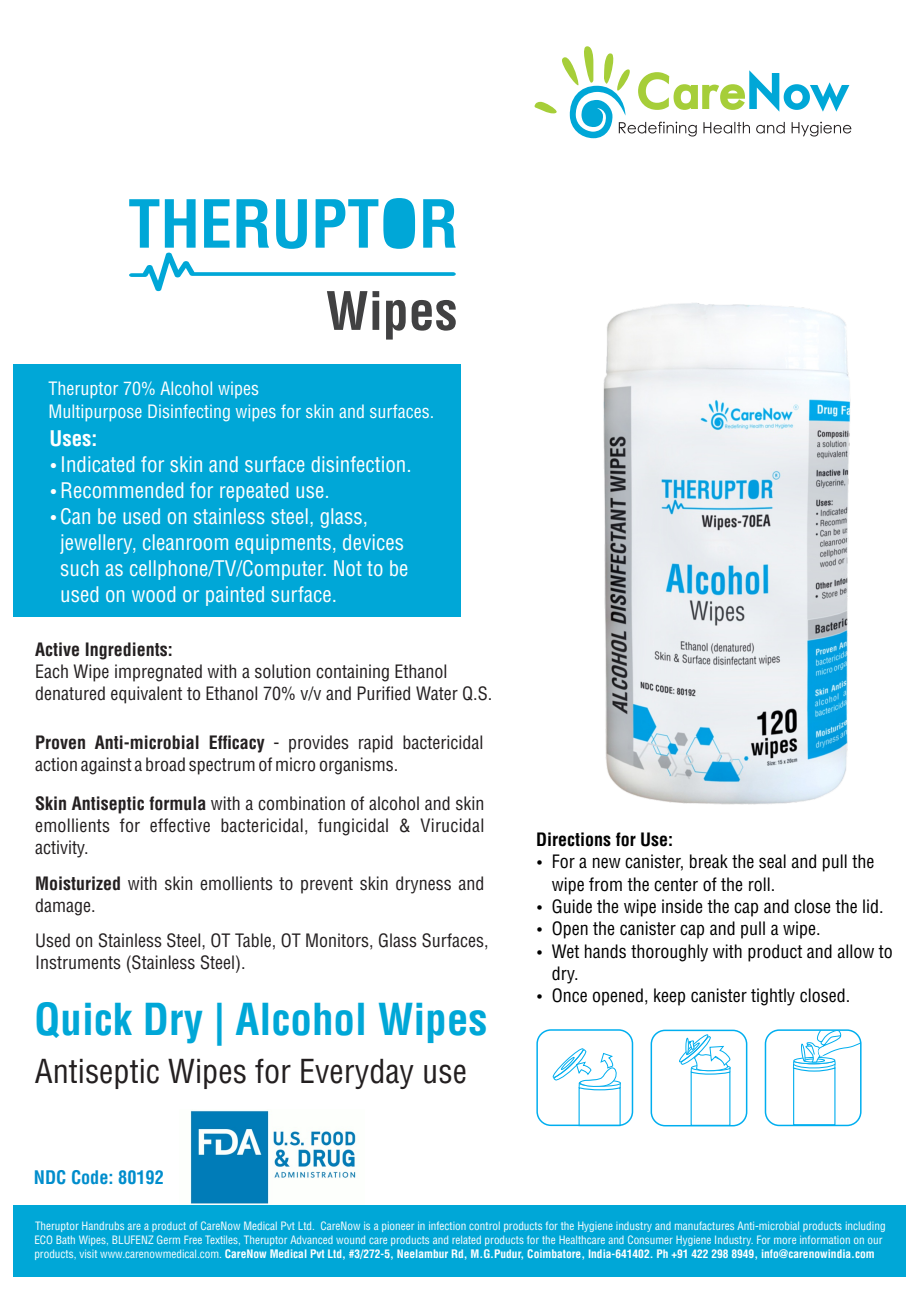
<style>
.page{position:relative;width:920px;height:1290px;background:#fff}
.page>*{position:absolute;margin:0;border:0;box-sizing:border-box;transform-origin:0 0}
.t1{font:700 condensed 51.6px "Helvetica";color:#414142}
.t2{font:700 condensed 43.05px "Helvetica";color:#00a7d7}
.t3{font:condensed 32.25px "Helvetica";color:#231f20}
.t4{font:condensed 21px/26.1px "Helvetica";color:#fff}
.t5{font:700 condensed 21px "Helvetica";color:#fff}
.t6{font:700 condensed 18.3px "Helvetica";color:#008dcc}
.t7{font:condensed 18px/22.4px "Helvetica";color:#231f20}
.t8{font:condensed 18px/22.4px "Helvetica";color:#000}
.t9{font:condensed 18px "Helvetica";color:#fff}
.t10{font:700 condensed 18px "Helvetica";color:#231f20}
.t11{font:700 condensed 18px "Helvetica";color:#000}
.t12{font:700 condensed 11.4px "Helvetica";color:#fff}
.t13{font:condensed 11.25px/14px "Helvetica";color:#fff}
.s1{font-weight:700}
.s2{font-weight:400;font-size:11.25px}
</style>
<div class="page">
<img style="left:603px;top:303px;width:248px;height:502px">
<svg style="left:534px;top:46px;width:317px;height:92px"></svg>
<svg style="left:129px;top:198px;width:327px;height:93px"></svg>
<svg style="left:551px;top:1048px;width:70px;height:79px"></svg>
<div style="left:536px;top:1029px;width:97px;height:97px;border:1px solid #00aeef;border-radius:14px"></div>
<div style="left:651px;top:1030px;width:96px;height:96px;border:1px solid #00aeef;border-radius:14px"></div>
<svg style="left:677px;top:1034px;width:55px;height:92px"></svg>
<svg style="left:792px;top:1030px;width:69px;height:95px"></svg>
<div style="left:765px;top:1029px;width:96px;height:97px;border:1px solid #00aeef;border-radius:14px"></div>
<div style="left:14px;top:365px;width:447px;height:252px;background:#00a7d7"></div>
<img style="left:190px;top:1110px;width:166px;height:94px">
<div style="left:14px;top:1204px;width:892px;height:72px;background:#00a7d7"></div>
<p class="t9" style="left:49px;top:382px;width:212px">Theruptor 70% Alcohol wipes</p>
<h1 class="t1" style="left:326px;top:291px;width:134px">Wipes</h1>
<p class="t9" style="left:49px;top:404px;width:387px">Multipurpose Disinfecting wipes for skin and surfaces.</p>
<p class="t5" style="left:50px;top:430px;width:49px">Uses:</p>
<p class="t4" style="left:60px;top:453px;width:353px">Indicated for skin and surface disinfection.<br>Recommended for repeated use.</p>
<p class="t4" style="left:60px;top:505px;width:350px">Can be used on stainless steel, glass, jewellery, cleanroom equipments, devices such as cellphone/TV/Computer. Not to be used on wood or painted surface.</p>
<p class="t10" style="left:35px;top:642px;width:139px">Active Ingredients:</p>
<p class="t7" style="left:35px;top:662px;width:459px">Each Wipe impregnated with a solution containing Ethanol denatured equivalent to Ethanol 70% v/v and Purified Water Q.S.</p>
<p class="t7" style="left:35px;top:733px;width:450px"><span class="s1">Proven Anti-microbial Efficacy</span> - provides rapid bactericidal action against a broad spectrum of micro organisms.</p>
<p class="t7" style="left:35px;top:794px;width:451px;text-align:justify"><span class="s1">Skin Antiseptic formula</span> with a combination of alcohol and skin emollients for effective bactericidal, fungicidal &amp; Virucidal activity.</p>
<p class="t7" style="left:35px;top:874px;width:451px"><span class="s1">Moisturized</span> with skin emollients to prevent skin dryness and damage.</p>
<p class="t7" style="left:35px;top:931px;width:455px">Used on Stainless Steel, OT Table, OT Monitors, Glass Surfaces,<br>Instruments (Stainless Steel).</p>
<h2 class="t2" style="left:34px;top:1002px;width:455px">Quick Dry | Alcohol Wipes</h2>
<h3 class="t3" style="left:35px;top:1059px;width:434px">Antiseptic Wipes for Everyday use</h3>
<p class="t11" style="left:536px;top:832px;width:138px">Directions for Use:</p>
<p class="t8" style="left:552px;top:852px;width:324px">For a new canister, break the seal and pull the wipe from the center of the roll.</p>
<p class="t8" style="left:552px;top:919px;width:270px">Open the canister cap and pull a wipe.</p>
<p class="t8" style="left:552px;top:897px;width:333px">Guide the wipe inside the cap and close the lid.</p>
<p class="t8" style="left:552px;top:942px;width:343px">Wet hands thoroughly with product and allow to dry.<br>Once opened, keep canister tightly closed.</p>
<p class="t6" style="left:34px;top:1170px;width:131px">NDC Code: 80192</p>
<p class="t13" style="left:34px;top:1220px;width:853px">Theruptor Handrubs are a product of CareNow Medical Pvt Ltd. CareNow is a pioneer in infection control products for the Hygiene industry and manufactures Anti-microbial products including<br>ECO Bath Wipes, BLUFENZ Germ Free Textiles, Theruptor Advanced wound care products and related products for the Healthcare and Consumer Hygiene Industry. For more information on our</p>
<p class="t12" style="left:34px;top:1249px;width:842px"><span class="s2">products, visit www.carenowmedical.com.</span> CareNow Medical Pvt Ltd, #3/272-5, Neelambur Rd, M.G.Pudur, Coimbatore, India-641402. Ph +91 422 298 8949, info@carenowindia.com</p>
</div>
